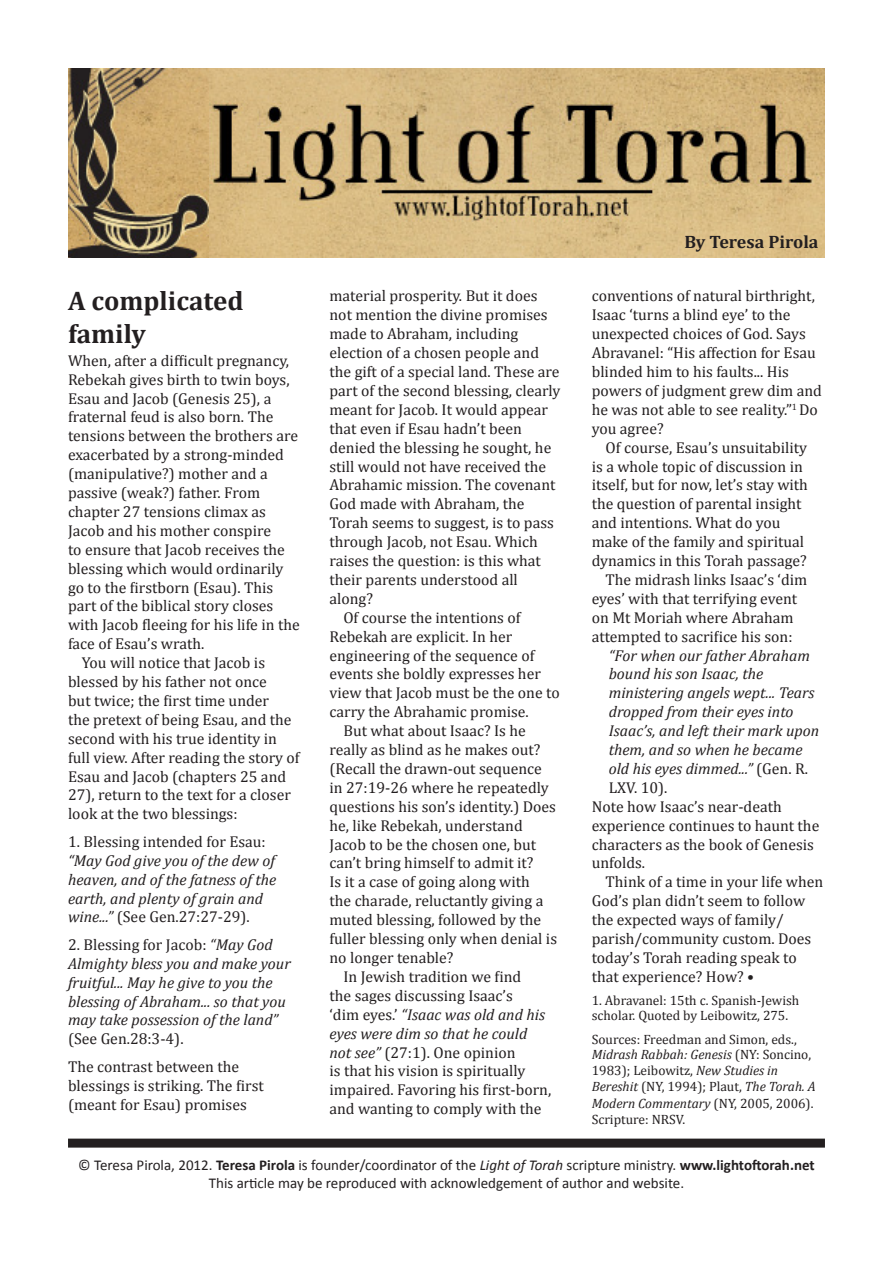
<style>
.page{position:relative;width:893px;height:1263px;background:#fff}
.page>*{position:absolute;margin:0;border:0;box-sizing:border-box;transform-origin:0 0}
.t1{font:700 27px/32.4px "Cambria";color:#231f20}
.t2{font:700 18px "Cambria";color:#231f20}
.t3{font:15.75px/18.9px "Cambria";color:#231f20}
.t4{font:italic 15.75px/18.9px "Cambria";color:#231f20}
.t5{font:15px "Calibri";color:#231f20}
.t6{font:13.5px/15.9px "Cambria";color:#231f20}
.s1{font-style:normal}
.s2{font-style:italic}
.s3{font-weight:700}
</style>
<div class="page">
<div style="left:68px;top:1138px;width:757px;height:9px;background:#231f20"></div>
<img style="left:208px;top:68px;width:617px;height:190px">
<img style="left:68px;top:68px;width:140px;height:190px">
<p class="t1" style="left:68px;top:284px;width:177px">A complicated family</p>
<p class="t3" style="left:68px;top:351px;width:233px">When, after a difficult pregnancy,<br>Rebekah gives birth to twin boys,<br>Esau and Jacob (Genesis 25), a fraternal feud is also born. The tensions between the brothers are exacerbated by a strong-minded (manipulative?) mother and a passive (weak?) father. From chapter 27 tensions climax as<br>Jacob and his mother conspire<br>to ensure that Jacob receives the blessing which would ordinarily go to the firstborn (Esau). This part of the biblical story closes with Jacob fleeing for his life in the face of Esau’s wrath.</p>
<p class="t3" style="left:68px;top:653px;width:233px;text-indent:14px">You will notice that Jacob is blessed by his father not once<br>but twice; the first time under<br>the pretext of being Esau, and the second with his true identity in full view. After reading the story of<br>Esau and Jacob (chapters 25 and<br>27), return to the text for a closer look at the two blessings:</p>
<p class="t4" style="left:68px;top:831px;width:210px"><span class="s1">1. Blessing intended for Esau: </span>“May God give you of the dew of heaven, and of the fatness of the earth, and plenty of grain and wine...” <span class="s1">(See Gen.27:27-29).</span></p>
<p class="t4" style="left:68px;top:934px;width:224px"><span class="s1">2. Blessing for Jacob:</span> “May God<br>Almighty bless you and make your fruitful... May he give to you the blessing of Abraham... so that you may take possession of the land” <span class="s1">(See Gen.28:3-4).</span></p>
<p class="t3" style="left:68px;top:1057px;width:197px">The contrast between the blessings is striking. The first (meant for Esau) promises</p>
<p class="t3" style="left:329px;top:287px;width:232px">material prosperity. But it does not mention the divine promises made to Abraham, including election of a chosen people and the gift of a special land. These are part of the second blessing, clearly meant for Jacob. It would appear that even if Esau hadn’t been denied the blessing he sought, he still would not have received the<br>Abrahamic mission. The covenant<br>God made with Abraham, the<br>Torah seems to suggest, is to pass through Jacob, not Esau. Which raises the question: is this what their parents understood all along?</p>
<p class="t3" style="left:329px;top:608px;width:232px;text-indent:14px">Of course the intentions of<br>Rebekah are explicit. In her engineering of the sequence of events she boldly expresses her view that Jacob must be the one to carry the Abrahamic promise.</p>
<p class="t3" style="left:329px;top:721px;width:229px;text-indent:14px">But what about Isaac? Is he really as blind as he makes out? (Recall the drawn-out sequence in 27:19-26 where he repeatedly questions his son’s identity.) Does he, like Rebekah, understand<br>Jacob to be the chosen one, but can’t bring himself to admit it?<br>Is it a case of going along with<br>the charade, reluctantly giving a muted blessing, followed by the fuller blessing only when denial is no longer tenable?</p>
<p class="t3" style="left:329px;top:967px;width:223px;text-indent:14px">In Jewish tradition we find<br>the sages discussing Isaac’s<br>‘dim eyes.’ <span class="s2">“Isaac was old and his eyes were dim so that he could not see”</span> (27:1). One opinion<br>is that his vision is spiritually impaired. Favoring his first-born, and wanting to comply with the</p>
<p class="t2" style="left:684px;top:230px;width:136px">By Teresa Pirola</p>
<p class="t3" style="left:592px;top:287px;width:232px">conventions of natural birthright,<br>Isaac ‘turns a blind eye’ to the unexpected choices of God. Says<br>Abravanel: “His affection for Esau blinded him to his faults... His powers of judgment grew dim and he was not able to see reality.”<sup>1</sup> Do you agree?</p>
<p class="t3" style="left:592px;top:438px;width:218px;text-indent:14px">Of course, Esau’s unsuitability is a whole topic of discussion in itself, but for now, let’s stay with the question of parental insight and intentions. What do you make of the family and spiritual dynamics in this Torah passage?</p>
<p class="t3" style="left:592px;top:570px;width:217px;text-indent:14px">The midrash links Isaac’s ‘dim eyes’ with that terrifying event on Mt Moriah where Abraham attempted to sacrifice his son:</p>
<p class="t4" style="left:609px;top:645px;width:212px">“For when our father Abraham bound his son Isaac, the ministering angels wept... Tears dropped from their eyes into<br>Isaac’s, and left their mark upon them, and so when he became old his eyes dimmed...” <span class="s1">(Gen. R.<br>LXV. 10).</span></p>
<p class="t3" style="left:592px;top:797px;width:229px">Note how Isaac’s near-death experience continues to haunt the characters as the book of Genesis unfolds.</p>
<p class="t3" style="left:592px;top:872px;width:233px;text-indent:14px">Think of a time in your life when<br>God’s plan didn’t seem to follow the expected ways of family/ parish/community custom. Does today’s Torah reading speak to that experience? How? •</p>
<p class="t6" style="left:592px;top:993px;width:209px;line-height:15px">1. Abravanel: 15th c. Spanish-Jewish scholar. Quoted by Leibowitz, 275.</p>
<p class="t6" style="left:592px;top:1031px;width:226px">Sources: Freedman and Simon, eds., <span class="s2">Midrash Rabbah: Genesis</span> (NY: Soncino, 1983); Leibowitz, <span class="s2">New Studies in Bereshit</span> (NY, 1994); Plaut, <span class="s2">The Torah. A Modern Commentary</span> (NY, 2005, 2006).<br>Scripture: NRSV.</p>
<p class="t5" style="left:78px;top:1155px;width:738px">© Teresa Pirola, 2012. <span class="s3">Teresa Pirola</span> is founder/coordinator of the <span class="s2">Light of Torah</span> scripture ministry. <span class="s3">www.lightoftorah.net</span></p>
<p class="t5" style="left:209px;top:1173px;width:477px">This article may be reproduced with acknowledgement of author and website.</p>
</div>
